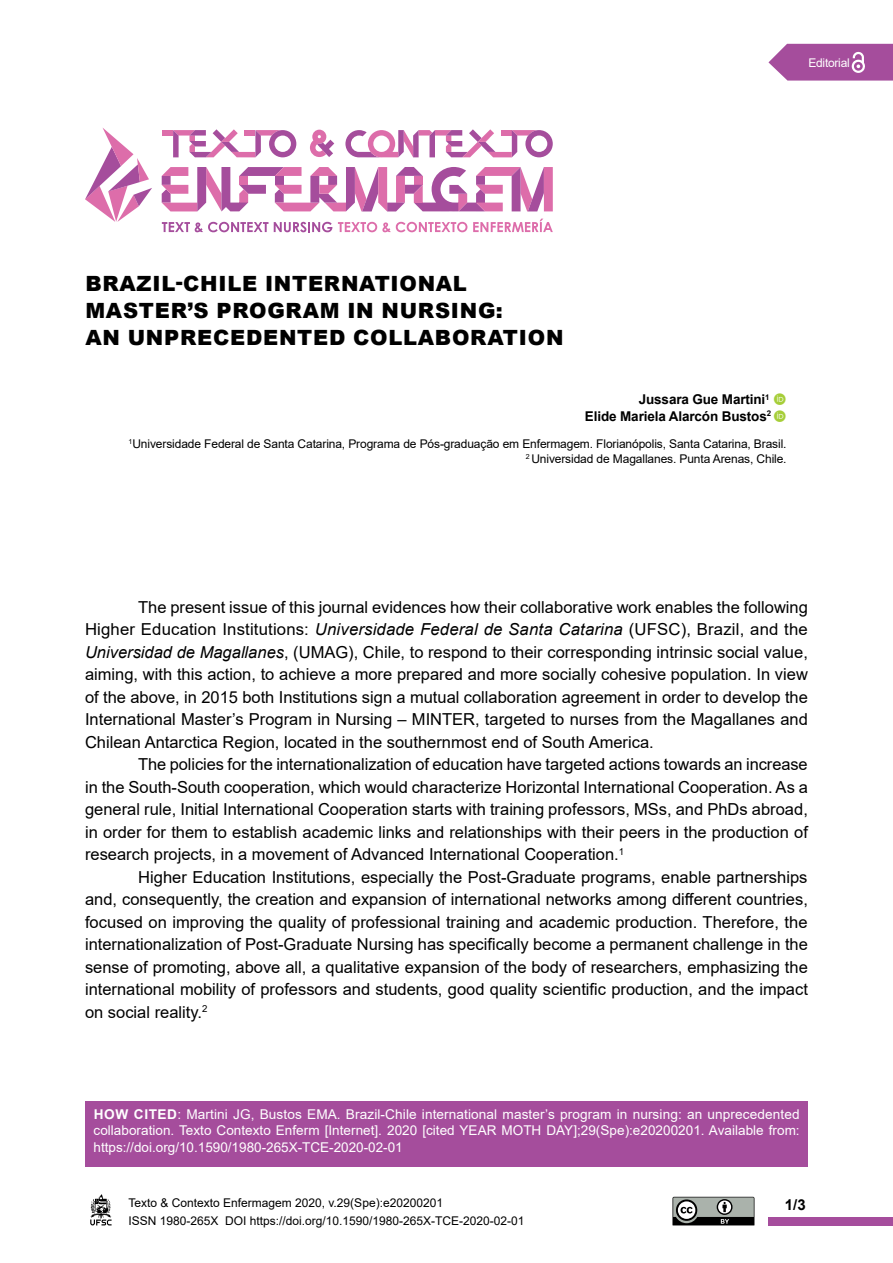
<style>
.page{position:relative;width:893px;height:1263px;background:#fff}
.page>*{position:absolute;margin:0;border:0;box-sizing:border-box;transform-origin:0 0}
.TITULO{font:900 21px/27px "Arial";letter-spacing:.035em;color:#000}
.MIOLO{font:16.5px/22.5px "Arial";color:#000;text-align:justify}
.t1{font:700 15px "Arial";color:#000}
.t2{font:13.5px/16.2px "Arial";color:#fff;text-align:justify}
.AUTOR{font:700 13.5px "Arial";letter-spacing:-.01em;color:#000}
.AFILIACAO{font:12px/14.4px "Arial";letter-spacing:-.01em;color:#000;text-align:right}
.t3{font:12px "Arial";letter-spacing:-.02em;color:#fff}
.s1{font-style:italic}
.s2{font-weight:700}
</style>
<div class="page">
<div style="left:769px;top:1217px;width:124px;height:8px;background:#a54d9c"></div>
<svg style="left:90px;top:1194px;width:22px;height:31px"></svg>
<svg style="left:162px;top:167px;width:391px;height:45px"></svg>
<div style="left:162px;top:130px;width:11px;height:6px;background:#dd6daa"></div>
<svg style="left:173px;top:129px;width:123px;height:28px"></svg>
<svg style="left:310px;top:129px;width:243px;height:28px"></svg>
<svg style="left:162px;top:222px;width:106px;height:10px"></svg>
<svg style="left:274px;top:222px;width:58px;height:10px"></svg>
<svg style="left:338px;top:222px;width:129px;height:10px"></svg>
<svg style="left:473px;top:219px;width:80px;height:13px"></svg>
<svg style="left:85px;top:128px;width:67px;height:94px"></svg>
<svg style="left:768px;top:44px;width:125px;height:37px;background:#af61a7"></svg>
<svg style="left:672px;top:1197px;width:83px;height:29px;background:#777b78"></svg>
<div style="left:85px;top:1101px;width:723px;height:66px;background:#a54d9c"></div>
<p class="t3" style="left:808px;top:54px;width:43px">Editorial</p>
<p class="TITULO" style="left:85px;top:270px;width:480px">BRAZIL-CHILE INTERNATIONAL<br>MASTER’S PROGRAM IN NURSING:<br>AN UNPRECEDENTED COLLABORATION</p>
<p class="AUTOR" style="left:639px;top:390px;width:132px">Jussara Gue Martini<sup>1</sup></p>
<p class="AUTOR" style="left:585px;top:407px;width:188px">Elide Mariela Alarcón Bustos<sup>2</sup></p>
<p class="AFILIACAO" style="left:129px;top:437px;width:659px"><sup>1</sup>Universidade Federal de Santa Catarina, Programa de Pós-graduação em Enfermagem. Florianópolis, Santa Catarina, Brasil.<br><sup>2</sup> Universidad de Magallanes. Punta Arenas, Chile.</p>
<p class="MIOLO" style="left:85px;top:595px;width:724px;text-indent:53px">The present issue of this journal evidences how their collaborative work enables the following Higher Education Institutions: <span class="s1">Universidade Federal de Santa Catarina</span> (UFSC), Brazil, and the <span class="s1">Universidad de Magallanes</span>, (UMAG), Chile, to respond to their corresponding intrinsic social value, aiming, with this action, to achieve a more prepared and more socially cohesive population. In view of the above, in 2015 both Institutions sign a mutual collaboration agreement in order to develop the International Master’s Program in Nursing – MINTER, targeted to nurses from the Magallanes and Chilean Antarctica Region, located in the southernmost end of South America.</p>
<p class="MIOLO" style="left:85px;top:753px;width:724px;text-indent:53px">The policies for the internationalization of education have targeted actions towards an increase in the South-South cooperation, which would characterize Horizontal International Cooperation. As a general rule, Initial International Cooperation starts with training professors, MSs, and PhDs abroad, in order for them to establish academic links and relationships with their peers in the production of research projects, in a movement of Advanced International Cooperation.<sup>1</sup></p>
<p class="MIOLO" style="left:85px;top:865px;width:724px;text-indent:53px">Higher Education Institutions, especially the Post-Graduate programs, enable partnerships and, consequently, the creation and expansion of international networks among different countries, focused on improving the quality of professional training and academic production. Therefore, the internationalization of Post-Graduate Nursing has specifically become a permanent challenge in the sense of promoting, above all, a qualitative expansion of the body of researchers, emphasizing the international mobility of professors and students, good quality scientific production, and the impact on social reality.<sup>2</sup></p>
<p class="t2" style="left:94px;top:1106px;width:708px"><span class="s2">HOW CITED</span>: Martini JG, Bustos EMA. Brazil-Chile international master’s program in nursing: an unprecedented collaboration. Texto Contexto Enferm [Internet]. 2020 [cited YEAR MOTH DAY];29(Spe):e20200201. Available from: https://doi.org/10.1590/1980-265X-TCE-2020-02-01</p>
<p class="AFILIACAO" style="left:128px;top:1196px;width:316px">Texto &amp; Contexto Enfermagem 2020, v.29(Spe):e20200201</p>
<p class="AFILIACAO" style="left:128px;top:1214px;width:398px">ISSN 1980-265X DOI https://doi.org/10.1590/1980-265X-TCE-2020-02-01</p>
<p class="t1" style="left:785px;top:1194px;width:22px">1/3</p>
</div>
